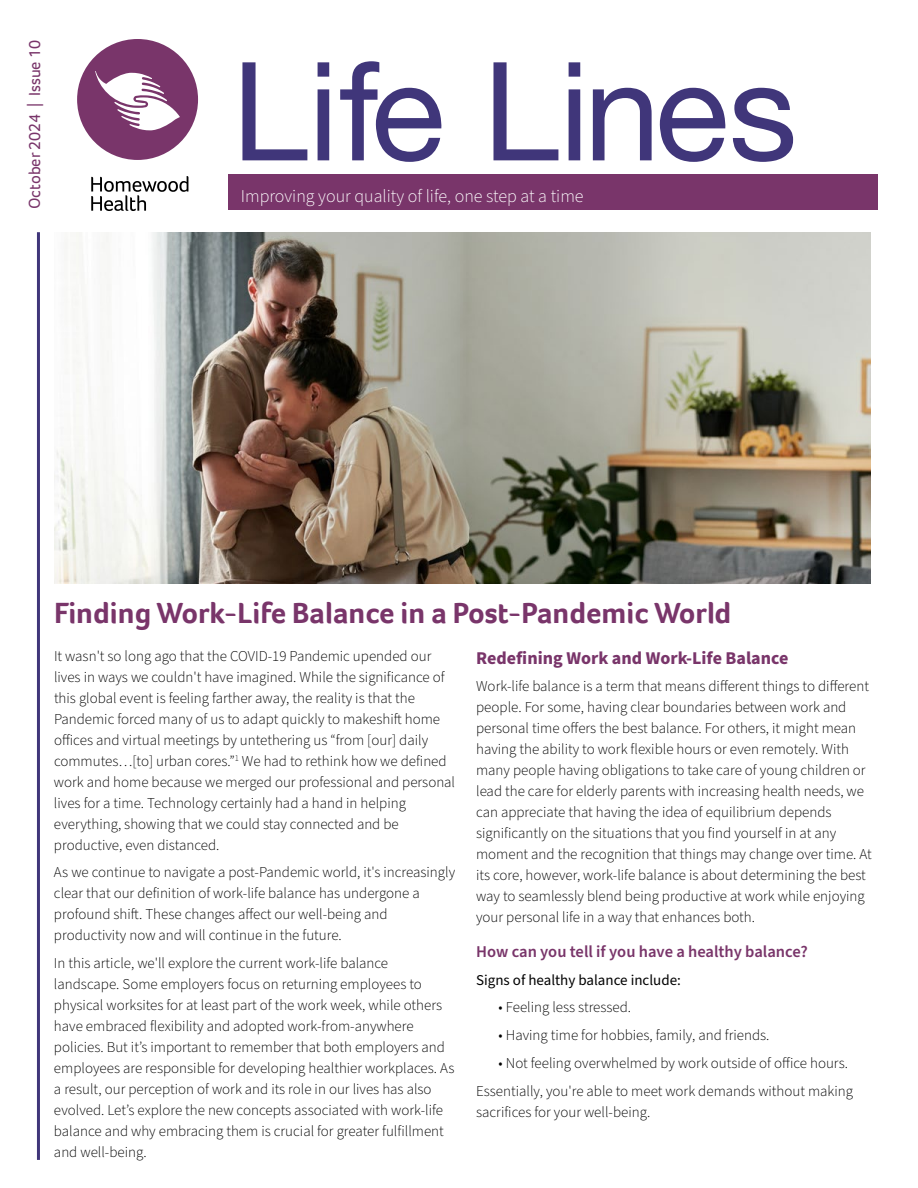
<style>
.page{position:relative;width:918px;height:1188px;background:#fff}
.page>*{position:absolute;margin:0;border:0;box-sizing:border-box;transform-origin:0 0}
.t1{font:137.25px "Helvetica Neue";color:#40367a}
.t2{font:700 30px "Foco";color:#79356a}
.t3{font:300 18px "Source Sans Pro";color:#fff}
.t4{font:700 18px "Source Sans Pro";color:#79356a}
.t5{font:600 16.5px "Source Sans Pro";color:#79356a}
.t6{font:16.5px "Foco";color:#79356a}
.t7{font:300 15px/21px "Source Sans Pro";color:#000}
.t8{font:15px "Source Sans Pro";color:#000}
</style>
<div class="page">
<img style="left:54px;top:232px;width:817px;height:351px">
<div style="left:77px;top:39px;width:121px;height:121px;background:#79356a;border-radius:50%"></div>
<svg style="left:95px;top:71px;width:85px;height:59px"></svg>
<div style="left:228px;top:175px;width:650px;height:35px;background:#79356a"></div>
<hr style="left:37px;top:232px;width:3px;height:928px;background:#40367a">
<svg style="left:91px;top:176px;width:97px;height:35px"></svg>
<p class="t6" style="left:24px;top:209px;width:171px;rotate:-90deg">October 2024 | Issue 10</p>
<h1 class="t1" style="left:232px;top:13px;width:567px">Life Lines</h1>
<p class="t3" style="left:241px;top:184px;width:344px">Improving your quality of life, one step at a time</p>
<h2 class="t2" style="left:54px;top:593px;width:679px">Finding Work-Life Balance in a Post-Pandemic World</h2>
<p class="t7" style="left:54px;top:646px;width:403px">It wasn't so long ago that the COVID-19 Pandemic upended our lives in ways we couldn't have imagined. While the significance of this global event is feeling farther away, the reality is that the Pandemic forced many of us to adapt quickly to makeshift home offices and virtual meetings by untethering us “from [our] daily commutes…[to] urban cores.”<sup>1</sup> We had to rethink how we defined work and home because we merged our professional and personal lives for a time. Technology certainly had a hand in helping everything, showing that we could stay connected and be productive, even distanced.</p>
<p class="t7" style="left:54px;top:862px;width:403px">As we continue to navigate a post-Pandemic world, it's increasingly clear that our definition of work-life balance has undergone a profound shift. These changes affect our well-being and productivity now and will continue in the future.</p>
<p class="t7" style="left:54px;top:953px;width:402px">In this article, we'll explore the current work-life balance landscape. Some employers focus on returning employees to physical worksites for at least part of the work week, while others have embraced flexibility and adopted work-from-anywhere policies. But it’s important to remember that both employers and employees are responsible for developing healthier workplaces. As a result, our perception of work and its role in our lives has also evolved. Let’s explore the new concepts associated with work-life balance and why embracing them is crucial for greater fulfillment and well-being.</p>
<p class="t4" style="left:476px;top:645px;width:314px">Redefining Work and Work-Life Balance</p>
<p class="t7" style="left:476px;top:676px;width:397px">Work-life balance is a term that means different things to different people. For some, having clear boundaries between work and personal time offers the best balance. For others, it might mean having the ability to work flexible hours or even remotely. With many people having obligations to take care of young children or lead the care for elderly parents with increasing health needs, we can appreciate that having the idea of equilibrium depends significantly on the situations that you find yourself in at any moment and the recognition that things may change over time. At its core, however, work-life balance is about determining the best way to seamlessly blend being productive at work while enjoying your personal life in a way that enhances both.</p>
<p class="t5" style="left:476px;top:940px;width:333px">How can you tell if you have a healthy balance?</p>
<p class="t8" style="left:476px;top:970px;width:206px">Signs of healthy balance include:</p>
<p class="t7" style="left:499px;top:997px;width:134px">• Feeling less stressed.</p>
<p class="t7" style="left:499px;top:1025px;width:272px">• Having time for hobbies, family, and friends.</p>
<p class="t7" style="left:476px;top:1050px;width:379px;line-height:27.8px;text-indent:22px">• Not feeling overwhelmed by work outside of office hours.<br>Essentially, you're able to meet work demands without making</p>
<p class="t7" style="left:476px;top:1102px;width:176px">sacrifices for your well-being.</p>
</div>
